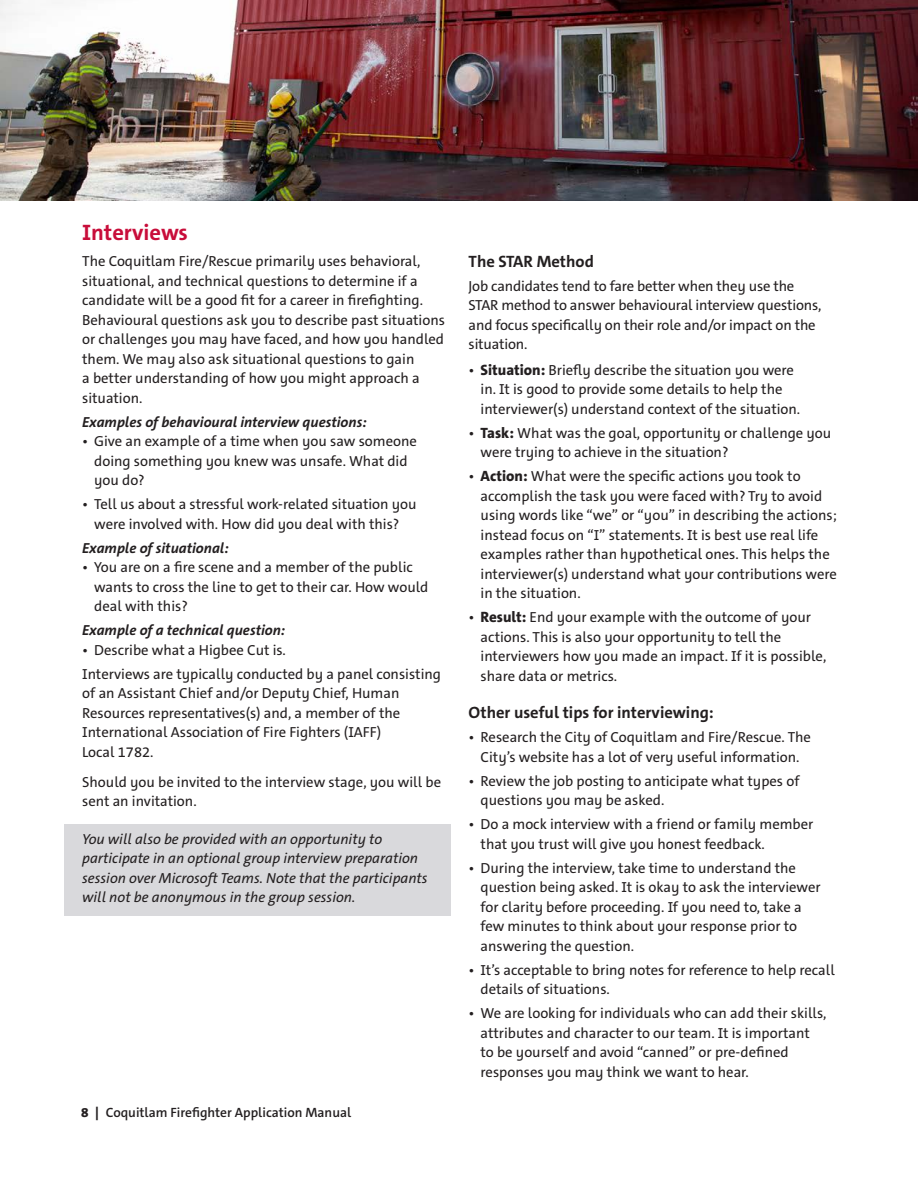
<style>
.page{position:relative;width:918px;height:1188px;background:#fff}
.page>*{position:absolute;margin:0;border:0;box-sizing:border-box;transform-origin:0 0}
.t1{font:700 22.5px "The Sans C5";color:#c80d3a}
.t2{font:700 16.5px "The Sans C5";color:#231f20}
.t3{font:14.7px/19.5px "The Sans C5";color:#231f20}
.t4{font:italic 14.7px/19.5px "The Sans C5";color:#231f20}
.t5{font:italic 700 14.7px "The Sans C5";color:#231f20}
.t6{font:600 13.5px "The Sans C5";color:#231f20}
.s1{font-weight:800}
.s2{font-weight:800;font-size:15px}
</style>
<div class="page">
<div style="left:64px;top:824px;width:387px;height:91px;background:#d9d9dc"></div>
<img style="left:0;top:0;width:918px;height:201px">
<h3 class="t1" style="left:82px;top:218px;width:107px">Interviews</h3>
<p class="t3" style="left:82px;top:252px;width:364px">The Coquitlam Fire/Rescue primarily uses behavioral, situational, and technical questions to determine if a candidate will be a good ft for a career in frefghting.<br>Behavioural questions ask you to describe past situations or challenges you may have faced, and how you handled them. We may also ask situational questions to gain<br>a better understanding of how you might approach a situation.</p>
<h5 class="t5" style="left:82px;top:412px;width:286px">Examples of behavioural interview questions:</h5>
<p class="t3" style="left:94px;top:432px;width:324px;text-indent:-12px">• Give an example of a time when you saw someone doing something you knew was unsafe. What did you do?</p>
<p class="t3" style="left:82px;top:495px;width:336px;text-align:center">• Tell us about a stressful work-related situation you were involved with. How did you deal with this?</p>
<h5 class="t5" style="left:82px;top:538px;width:148px">Example of situational:</h5>
<p class="t3" style="left:94px;top:558px;width:336px;text-indent:-12px">• You are on a fre scene and a member of the public wants to cross the line to get to their car. How would deal with this?</p>
<h5 class="t5" style="left:82px;top:621px;width:205px">Example of a technical question:</h5>
<p class="t3" style="left:82px;top:638px;width:360px;line-height:24px">• Describe what a Higbee Cut is.<br>Interviews are typically conducted by a panel consisting</p>
<p class="t3" style="left:82px;top:684px;width:320px">of an Assistant Chief and/or Deputy Chief, Human<br>Resources representatives(s) and, a member of the</p>
<p class="t3" style="left:82px;top:723px;width:300px">International Association of Fire Fighters (IAFF)<br>Local 1782.</p>
<p class="t3" style="left:82px;top:772px;width:360px">Should you be invited to the interview stage, you will be sent an invitation.</p>
<p class="t4" style="left:82px;top:829px;width:347px">You will also be provided with an opportunity to participate in an optional group interview preparation session over Microsoft Teams. Note that the participants will not be anonymous in the group session.</p>
<p class="t6" style="left:81px;top:1104px;width:272px"><span class="s1">8 |</span> Coquitlam Firefghter Application Manual</p>
<h4 class="t2" style="left:469px;top:250px;width:127px">The STAR Method</h4>
<p class="t3" style="left:469px;top:276px;width:354px">Job candidates tend to fare better when they use the STAR method to answer behavioural interview questions, and focus specifcally on their role and/or impact on the situation.</p>
<p class="t3" style="left:481px;top:360px;width:321px;text-indent:-12px">• <span class="s2">Situation:</span> Briefy describe the situation you were in. It is good to provide some details to help the interviewer(s) understand context of the situation.</p>
<p class="t3" style="left:481px;top:423px;width:352px;text-indent:-12px">• <span class="s2">Task:</span> What was the goal, opportunity or challenge you were trying to achieve in the situation?</p>
<p class="t3" style="left:481px;top:467px;width:358px;text-indent:-12px">• <span class="s2">Action:</span> What were the specifc actions you took to accomplish the task you were faced with? Try to avoid using words like “we” or “you” in describing the actions; instead focus on “I” statements. It is best use real life examples rather than hypothetical ones. This helps the interviewer(s) understand what your contributions were in the situation.</p>
<p class="t3" style="left:481px;top:608px;width:347px;text-indent:-12px">• <span class="s2">Result:</span> End your example with the outcome of your actions. This is also your opportunity to tell the interviewers how you made an impact. If it is possible, share data or metrics.</p>
<h4 class="t2" style="left:469px;top:702px;width:247px">Other useful tips for interviewing:</h4>
<p class="t3" style="left:469px;top:728px;width:344px;text-align:center">• Research the City of Coquitlam and Fire/Rescue. The<br>City’s website has a lot of very useful information.</p>
<p class="t3" style="left:481px;top:771px;width:321px;text-indent:-12px">• Review the job posting to anticipate what types of questions you may be asked.</p>
<p class="t3" style="left:481px;top:815px;width:334px;text-indent:-12px">• Do a mock interview with a friend or family member that you trust will give you honest feedback.</p>
<p class="t3" style="left:481px;top:858px;width:342px;text-indent:-12px">• During the interview, take time to understand the question being asked. It is okay to ask the interviewer for clarity before proceeding. If you need to, take a few minutes to think about your response prior to answering the question.</p>
<p class="t3" style="left:481px;top:960px;width:356px;text-indent:-12px">• It’s acceptable to bring notes for reference to help recall details of situations.</p>
<p class="t3" style="left:481px;top:1004px;width:347px;text-indent:-12px">• We are looking for individuals who can add their skills, attributes and character to our team. It is important to be yourself and avoid “canned” or pre-defned responses you may think we want to hear.</p>
</div>
